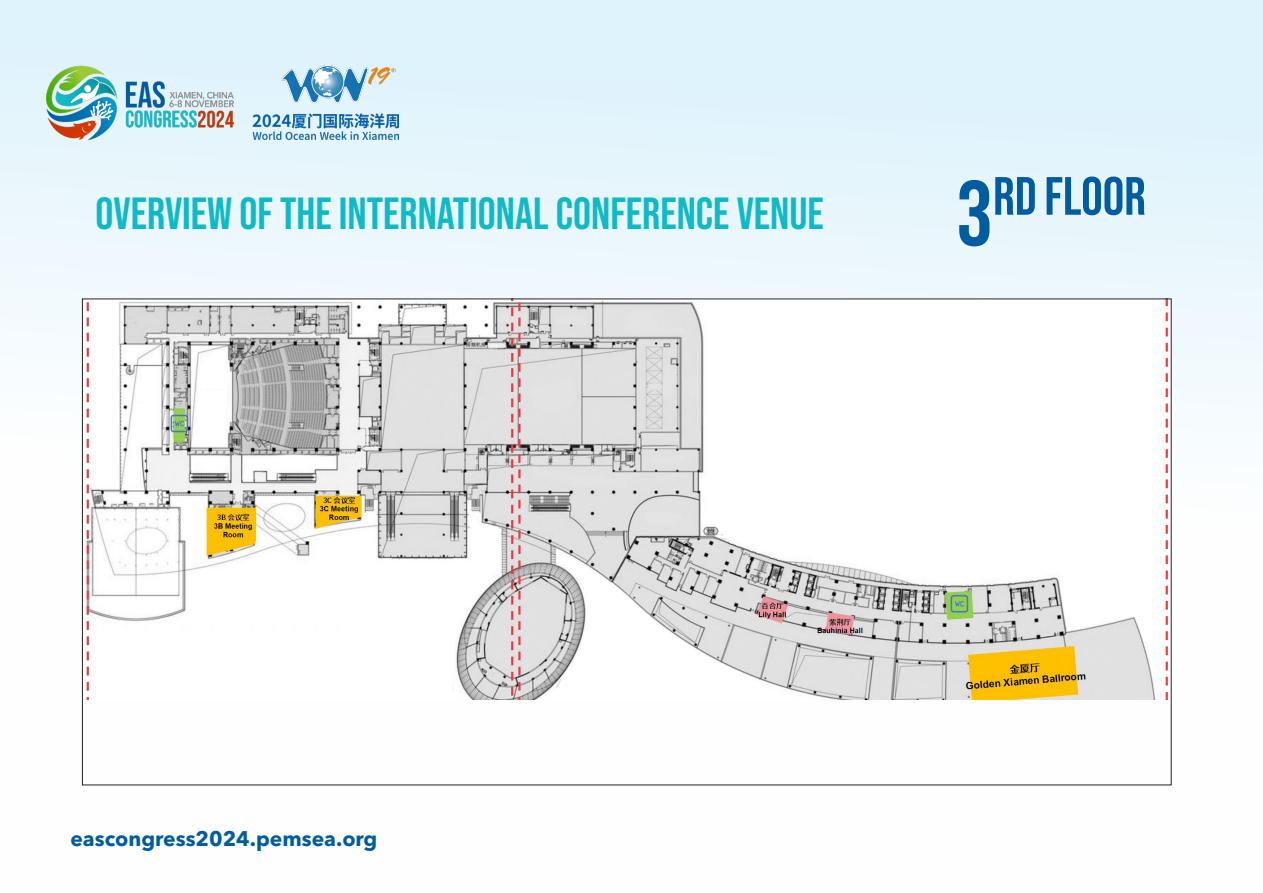
<style>
.page{position:relative;width:1263px;height:893px;background:#fff}
.page>*{position:absolute;margin:0;border:0;box-sizing:border-box;transform-origin:0 0}
.t1{font:53.85px "Bebas Neue";color:#005ca1}
.t2{font:45px "Bebas Neue";color:#0fbac7}
.t3{font:700 21px "Avenir Next LT Pro";color:#005ca1}
.s1{font-size:92.25px}
</style>
<div class="page">
<div style="left:0;top:0;width:1263px;height:893px;background:linear-gradient(to bottom,#e0f3fb,#fffefc)"></div>
<img style="left:84px;top:301px;width:1085px;height:398px">
<img style="left:47px;top:66px;width:352px;height:73px">
<p class="t2" style="left:96px;top:188px;width:730px">OVERVIEW OF THE INTERNATIONAL CONFERENCE VENUE</p>
<p class="t1" style="left:956px;top:166px;width:191px"><span class="s1">3</span>rd FLOOR</p>
<p class="t3" style="left:71px;top:826px;width:308px">eascongress2024.pemsea.org</p>
</div>
